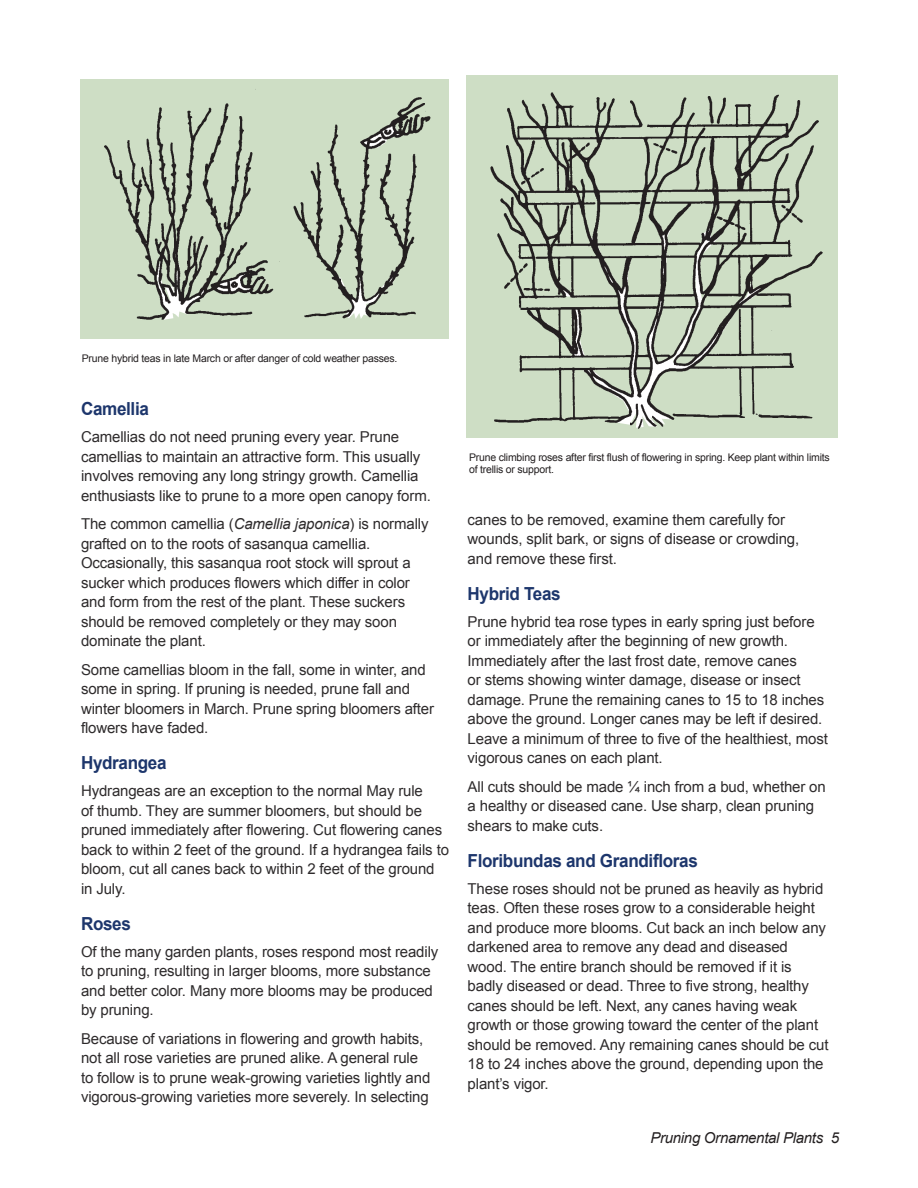
<style>
.page{position:relative;width:918px;height:1188px;background:#fff}
.page>*{position:absolute;margin:0;border:0;box-sizing:border-box;transform-origin:0 0}
.t1{font:700 18px "Arial";letter-spacing:-.02em;color:#1d366c;scale:.95 1}
.t2{font:15px/19.5px "Arial";letter-spacing:-.01em;color:#2e2b2c}
.t3{font:italic 15px "Arial";letter-spacing:-.02em;color:#231f20}
.t4{font:10.5px/12px "Arial";letter-spacing:-.02em;color:#231f20}
.s1{font-style:italic}
</style>
<div class="page">
<div style="left:80px;top:80px;width:369px;height:259px;background:#cedec5"></div>
<img style="left:104px;top:89px;width:327px;height:231px">
<div style="left:467px;top:76px;width:371px;height:362px;background:#cedec5"></div>
<img style="left:490px;top:92px;width:333px;height:337px">
<p class="t4" style="left:82px;top:352px;width:317px">Prune hybrid teas in late March or after danger of cold weather passes.</p>
<p class="t1" style="left:81px;top:397px;width:73px">Camellia</p>
<p class="t2" style="left:81px;top:427px;width:351px">Camellias do not need pruning every year. Prune camellias to maintain an attractive form. This usually involves removing any long stringy growth. Camellia enthusiasts like to prune to a more open canopy form.</p>
<p class="t2" style="left:81px;top:514px;width:349px">The common camellia (<span class="s1">Camellia japonica</span>) is normally grafted on to the roots of sasanqua camellia.<br>Occasionally, this sasanqua root stock will sprout a sucker which produces flowers which differ in color and form from the rest of the plant. These suckers should be removed completely or they may soon dominate the plant.</p>
<p class="t2" style="left:81px;top:660px;width:355px">Some camellias bloom in the fall, some in winter, and some in spring. If pruning is needed, prune fall and winter bloomers in March. Prune spring bloomers after flowers have faded.</p>
<p class="t1" style="left:81px;top:751px;width:92px">Hydrangea</p>
<p class="t2" style="left:81px;top:781px;width:370px">Hydrangeas are an exception to the normal May rule<br>of thumb. They are summer bloomers, but should be pruned immediately after flowering. Cut flowering canes back to within 2 feet of the ground. If a hydrangea fails to bloom, cut all canes back to within 2 feet of the ground in July.</p>
<p class="t1" style="left:81px;top:912px;width:54px">Roses</p>
<p class="t2" style="left:81px;top:942px;width:359px">Of the many garden plants, roses respond most readily to pruning, resulting in larger blooms, more substance and better color. Many more blooms may be produced by pruning.</p>
<p class="t2" style="left:81px;top:1029px;width:351px">Because of variations in flowering and growth habits, not all rose varieties are pruned alike. A general rule to follow is to prune weak-growing varieties lightly and vigorous-growing varieties more severely. In selecting</p>
<p class="t4" style="left:469px;top:451px;width:362px">Prune climbing roses after first flush of flowering in spring. Keep plant within limits of trellis or support.</p>
<p class="t2" style="left:468px;top:510px;width:333px">canes to be removed, examine them carefully for wounds, split bark, or signs of disease or crowding, and remove these first.</p>
<p class="t1" style="left:468px;top:581px;width:100px">Hybrid Teas</p>
<p class="t2" style="left:468px;top:612px;width:362px">Prune hybrid tea rose types in early spring just before or immediately after the beginning of new growth.<br>Immediately after the last frost date, remove canes<br>or stems showing winter damage, disease or insect damage. Prune the remaining canes to 15 to 18 inches above the ground. Longer canes may be left if desired.<br>Leave a minimum of three to five of the healthiest, most vigorous canes on each plant.</p>
<p class="t2" style="left:468px;top:777px;width:360px">All cuts should be made ¼ inch from a bud, whether on a healthy or diseased cane. Use sharp, clean pruning shears to make cuts.</p>
<p class="t1" style="left:468px;top:848px;width:244px">Floribundas and Grandifloras</p>
<p class="t2" style="left:468px;top:879px;width:362px">These roses should not be pruned as heavily as hybrid teas. Often these roses grow to a considerable height and produce more blooms. Cut back an inch below any darkened area to remove any dead and diseased wood. The entire branch should be removed if it is badly diseased or dead. Three to five strong, healthy canes should be left. Next, any canes having weak growth or those growing toward the center of the plant should be removed. Any remaining canes should be cut 18 to 24 inches above the ground, depending upon the plant’s vigor.</p>
<p class="t3" style="left:650px;top:1128px;width:190px">Pruning Ornamental Plants 5</p>
</div>
